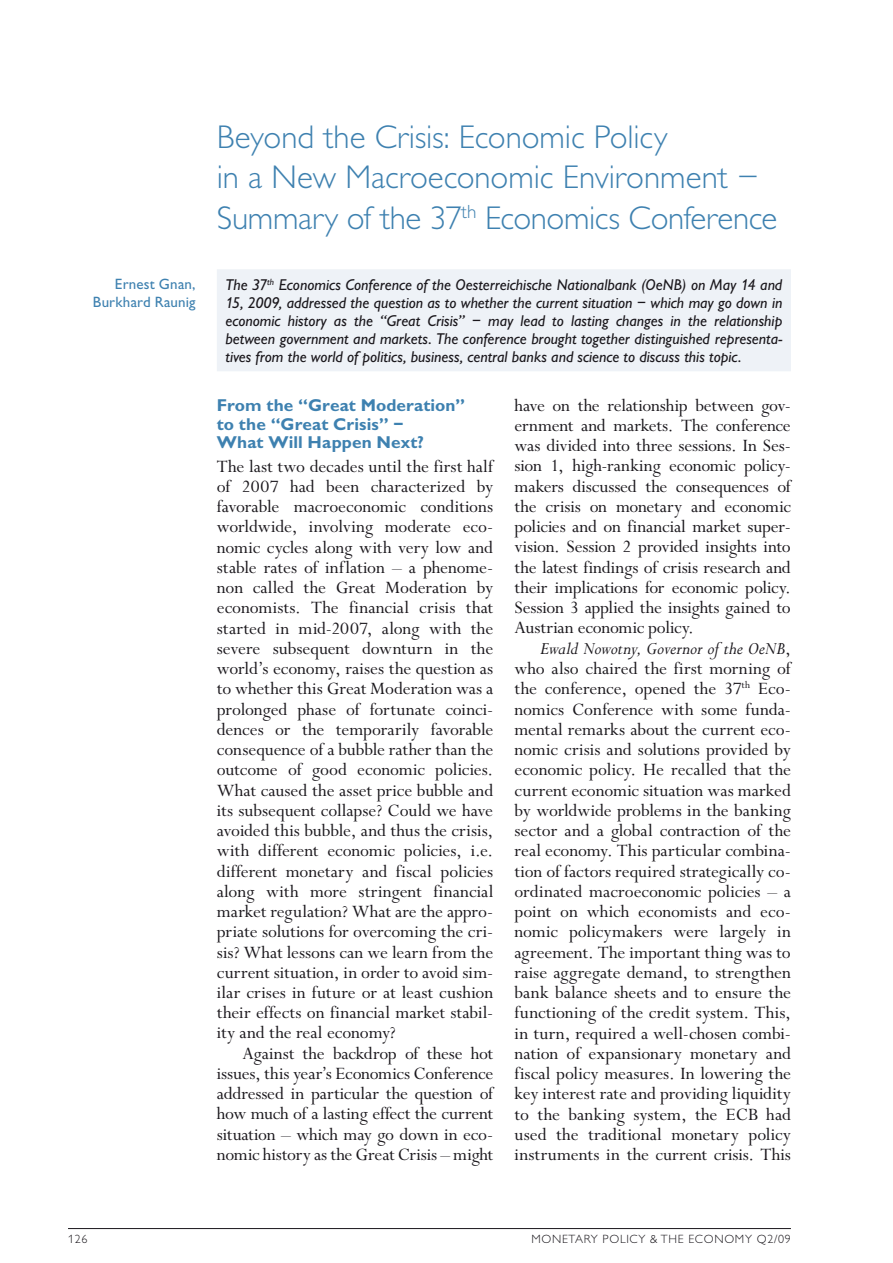
<style>
.page{position:relative;width:893px;height:1263px;background:#fff}
.page>*{position:absolute;margin:0;border:0;box-sizing:border-box;transform-origin:0 0}
.t1{font:300 33px/40.5px "Gill Alternate One";letter-spacing:-.005em;color:#3e81b0}
.t2{font:19.5px/20.2px "Perpetua";letter-spacing:-.005em;color:#1a171c;text-align:justify}
.t3{font:700 17.25px/18.8px "Gill Alternate One";letter-spacing:.005em;color:#3e81b0}
.t4{font:italic 15.75px/18px "Gill Alternate One";color:#1a171c;text-align:justify}
.t5{font:15px/18px "Gill Alternate One";letter-spacing:.01em;color:#3e81b0;text-align:right}
.t6{font:300 12px "Gill Alternate One";letter-spacing:.06em;color:#1a171c}
.s1{font-style:italic}
</style>
<div class="page">
<hr style="left:68px;top:1228px;width:723px;height:1px;background:#1a171c">
<div style="left:217px;top:269px;width:574px;height:102px;background:#eef2f7"></div>
<p class="t5" style="left:93px;top:275px;width:104px">Ernest Gnan,<br>Burkhard Raunig</p>
<h1 class="t1" style="left:217px;top:117px;width:562px">Beyond the Crisis: Economic Policy<br>in a New Macroeconomic Environment –<br>Summary of the 37<sup>th</sup> Economics Conference</h1>
<p class="t4" style="left:225px;top:275px;width:559px">The 37<sup>th</sup> Economics Conference of the Oesterreichische Nationalbank (OeNB) on May 14 and 15, 2009, addressed the question as to whether the current situation – which may go down in economic history as the “Great Crisis” – may lead to lasting changes in the relationship between government and markets. The conference brought together distinguished representa&shy;tives from the world of politics, business, central banks and science to discuss this topic.</p>
<p class="t3" style="left:217px;top:395px;width:250px">From the “Great Moderation” to the “Great Crisis” –<br>What Will Happen Next?</p>
<p class="t2" style="left:217px;top:457px;width:278px">The last two decades until the first half of 2007 had been characterized by favorable macroeconomic conditions worldwide, involving moderate eco&shy;nomic cycles along with very low and stable rates of inflation – a phenome&shy;non called the Great Moderation by economists. The financial crisis that started in mid-2007, along with the severe subsequent downturn in the world’s economy, raises the question as to whether this Great Moderation was a prolonged phase of fortunate coinci&shy;dences or the temporarily favorable consequence of a bubble rather than the outcome of good economic policies.<br>What caused the asset price bubble and its subsequent collapse? Could we have avoided this bubble, and thus the crisis, with different economic policies, i.e. different monetary and fiscal policies along with more stringent financial market regulation? What are the appro&shy;priate solutions for overcoming the cri&shy;sis? What lessons can we learn from the current situation, in order to avoid sim&shy;ilar crises in future or at least cushion their effects on financial market stabil&shy;ity and the real economy?</p>
<p class="t2" style="left:217px;top:1044px;width:278px;text-indent:26px">Against the backdrop of these hot issues, this year’s Economics Conference addressed in particular the question of how much of a lasting effect the current situation – which may go down in eco&shy;nomic history as the Great Crisis – might</p>
<p class="t2" style="left:514px;top:396px;width:278px">have on the relationship between gov&shy;ernment and markets. The conference was divided into three sessions. In Ses&shy;sion 1, high-ranking economic policy&shy;makers discussed the consequences of the crisis on monetary and economic policies and on financial market super&shy;vision. Session 2 provided insights into the latest findings of crisis research and their implications for economic policy.<br>Session 3 applied the insights gained to Austrian economic policy.</p>
<p class="t2" style="left:514px;top:638px;width:278px;text-indent:26px"><span class="s1">Ewald Nowotny, Governor of the OeNB</span>, who also chaired the first morning of the conference, opened the 37<sup>th</sup> Eco&shy;nomics Conference with some funda&shy;mental remarks about the current eco&shy;nomic crisis and solutions provided by economic policy. He recalled that the current economic situation was marked by worldwide problems in the banking sector and a global contraction of the real economy. This particular combina&shy;tion of factors required strategically co&shy;ordinated macroeconomic policies – a point on which economists and eco&shy;nomic policymakers were largely in agreement. The important thing was to raise aggregate demand, to strengthen bank balance sheets and to ensure the functioning of the credit system. This, in turn, required a well-chosen combi&shy;nation of expansionary monetary and fiscal policy measures. In lowering the key interest rate and providing liquidity to the banking system, the ECB had used the traditional monetary policy instruments in the current crisis. This</p>
<p class="t6" style="left:68px;top:1232px;width:21px">126</p>
<p class="t6" style="left:531px;top:1232px;width:20px">Monetary</p>
<p class="t6" style="left:603px;top:1232px;width:15px">Policy</p>
<p class="t6" style="left:650px;top:1232px;width:19px">&amp; the</p>
<p class="t6" style="left:688px;top:1232px;width:18px">Economy</p>
<p class="t6" style="left:757px;top:1232px;width:36px">Q2/09</p>
</div>
